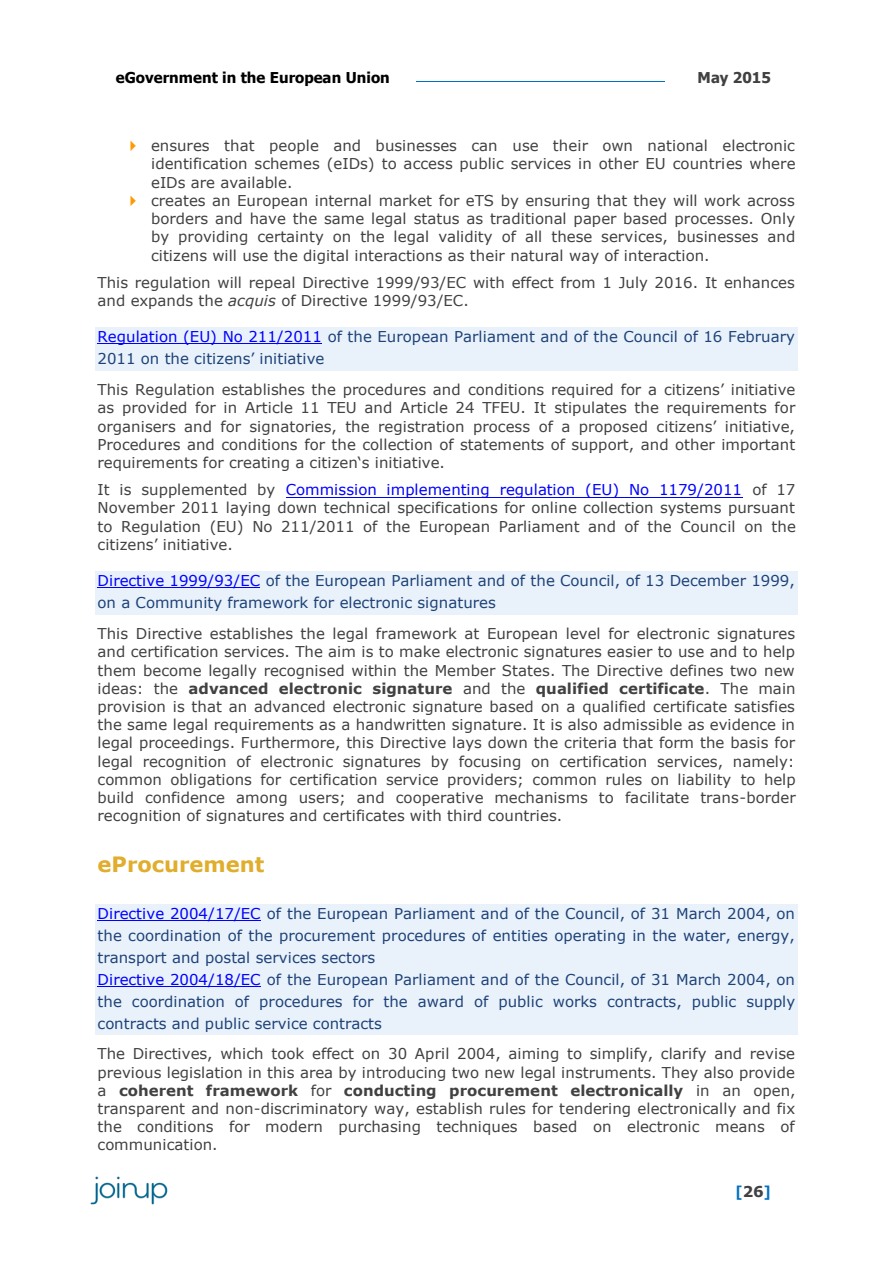
<style>
.page{position:relative;width:893px;height:1263px;background:#fff}
.page>*{position:absolute;margin:0;border:0;box-sizing:border-box;transform-origin:0 0}
.t1{font:700 21px "Verdana";color:#e0ad2c}
.t2{font:15px/18.3px "Verdana";color:#414141;text-align:justify}
.t3{font:15px/21.9px "Verdana";color:#1e4278}
.t4{font:700 15px "Tahoma";color:#000}
.t5{font:700 15px "Tahoma";color:#414141}
.t6{font:700 15px "Tahoma";color:#0070c0}
.s1{color:#f90}
.s2{font-style:italic}
.s3{color:#00f}
.s4{font-weight:700}
.s5{font-family:"Verdana";color:#414141}
</style>
<div class="page">
<img style="left:90px;top:1176px;width:78px;height:29px">
<hr style="left:417px;top:81px;width:248px;height:1px;background:#0070c0">
<div style="left:95px;top:327px;width:703px;height:22px;background:#e9f2fb"></div>
<hr style="left:98px;top:343px;width:224px;height:1px;background:#00f">
<div style="left:95px;top:349px;width:703px;height:22px;background:#e9f2fb"></div>
<hr style="left:286px;top:497px;width:456px;height:1px;background:#00f">
<div style="left:95px;top:571px;width:703px;height:22px;background:#e9f2fb"></div>
<hr style="left:98px;top:587px;width:162px;height:1px;background:#00f">
<div style="left:95px;top:593px;width:703px;height:22px;background:#e9f2fb"></div>
<div style="left:95px;top:904px;width:703px;height:22px;background:#e9f2fb"></div>
<hr style="left:98px;top:920px;width:163px;height:1px;background:#00f">
<div style="left:95px;top:926px;width:703px;height:22px;background:#e9f2fb"></div>
<div style="left:95px;top:948px;width:703px;height:21px;background:#e9f2fb"></div>
<div style="left:95px;top:969px;width:703px;height:22px;background:#e9f2fb"></div>
<hr style="left:98px;top:986px;width:163px;height:1px;background:#00f">
<div style="left:95px;top:991px;width:703px;height:22px;background:#e9f2fb"></div>
<div style="left:95px;top:1013px;width:703px;height:22px;background:#e9f2fb"></div>
<p class="t4" style="left:116px;top:68px;width:275px">eGovernment in the European Union</p>
<p class="t5" style="left:698px;top:68px;width:75px">May 2015</p>
<p class="t2" style="left:151px;top:136px;width:646px;text-indent:-27px"><span class="s1">✔</span> ensures that people and businesses can use their own national electronic identification schemes (eIDs) to access public services in other EU countries where eIDs are available.</p>
<p class="t2" style="left:151px;top:191px;width:646px;text-indent:-27px"><span class="s1">✔</span> creates an European internal market for eTS by ensuring that they will work across borders and have the same legal status as traditional paper based processes. Only by providing certainty on the legal validity of all these services, businesses and citizens will use the digital interactions as their natural way of interaction.</p>
<p class="t2" style="left:98px;top:273px;width:699px">This regulation will repeal Directive 1999/93/EC with effect from 1 July 2016. It enhances and expands the <span class="s2">acquis</span> of Directive 1999/93/EC.</p>
<h3 class="t3" style="left:98px;top:325px;width:699px"><span class="s3">Regulation (EU) No 211/2011</span> of the European Parliament and of the Council of 16 February<br>2011 on the citizens’ initiative</h3>
<p class="t2" style="left:98px;top:380px;width:699px">This Regulation establishes the procedures and conditions required for a citizens’ initiative as provided for in Article 11 TEU and Article 24 TFEU. It stipulates the requirements for organisers and for signatories, the registration process of a proposed citizens’ initiative, Procedures and conditions for the collection of statements of support, and other important requirements for creating a citizen‘s initiative.</p>
<p class="t2" style="left:98px;top:480px;width:700px">It is supplemented by <span class="s3">Commission implementing regulation (EU) No 1179/2011</span> of 17<br>November 2011 laying down technical specifications for online collection systems pursuant to Regulation (EU) No 211/2011 of the European Parliament and of the Council on the citizens’ initiative.</p>
<h3 class="t3" style="left:98px;top:569px;width:699px"><span class="s3">Directive 1999/93/EC</span> of the European Parliament and of the Council, of 13 December 1999, on a Community framework for electronic signatures</h3>
<p class="t2" style="left:98px;top:624px;width:700px">This Directive establishes the legal framework at European level for electronic signatures and certification services. The aim is to make electronic signatures easier to use and to help them become legally recognised within the Member States. The Directive defines two new ideas: the <span class="s4">advanced electronic signature</span> and the <span class="s4">qualified certificate</span>. The main provision is that an advanced electronic signature based on a qualified certificate satisfies the same legal requirements as a handwritten signature. It is also admissible as evidence in legal proceedings. Furthermore, this Directive lays down the criteria that form the basis for legal recognition of electronic signatures by focusing on certification services, namely: common obligations for certification service providers; common rules on liability to help build confidence among users; and cooperative mechanisms to facilitate trans-border recognition of signatures and certificates with third countries.</p>
<h1 class="t1" style="left:98px;top:851px;width:168px">eProcurement</h1>
<h3 class="t3" style="left:98px;top:902px;width:699px;text-align:justify"><span class="s3">Directive 2004/17/EC</span> of the European Parliament and of the Council, of 31 March 2004, on the coordination of the procurement procedures of entities operating in the water, energy, transport and postal services sectors</h3>
<h3 class="t3" style="left:98px;top:968px;width:699px;text-align:justify"><span class="s3">Directive 2004/18/EC</span> of the European Parliament and of the Council, of 31 March 2004, on the coordination of procedures for the award of public works contracts, public supply contracts and public service contracts</h3>
<p class="t2" style="left:98px;top:1044px;width:700px">The Directives, which took effect on 30 April 2004, aiming to simplify, clarify and revise previous legislation in this area by introducing two new legal instruments. They also provide a <span class="s4">coherent framework</span> for <span class="s4">conducting procurement electronically</span> in an open, transparent and non-discriminatory way, establish rules for tendering electronically and fix the conditions for modern purchasing techniques based on electronic means of communication.</p>
<p class="t6" style="left:736px;top:1182px;width:36px">[<span class="s5">26</span>]</p>
</div>
